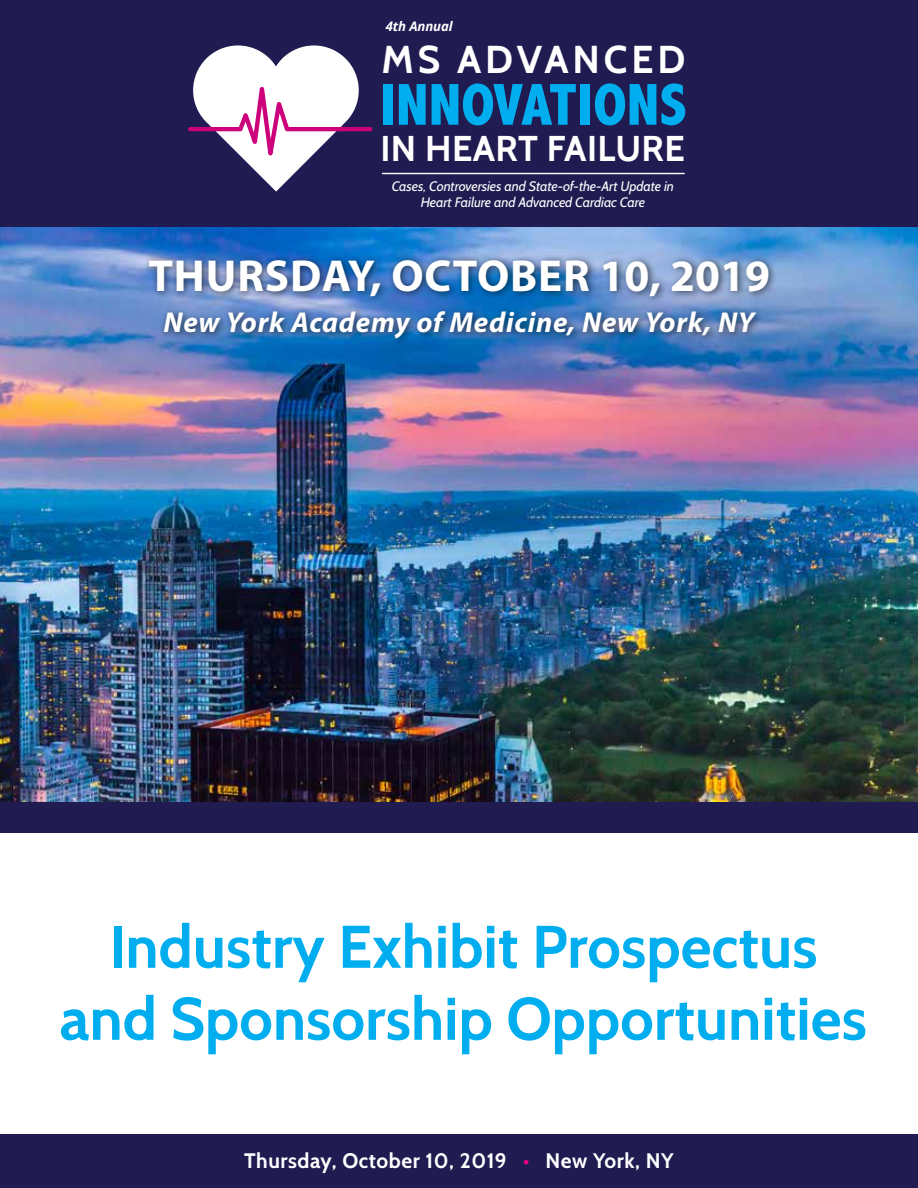
<style>
.page{position:relative;width:918px;height:1188px;background:#fff}
.page>*{position:absolute;margin:0;border:0;box-sizing:border-box;transform-origin:0 0}
.t1{font:700 60px/72px "Cabin";color:#00aeef;text-align:center}
.t2{font:800 condensed 59.7px "Abadi";letter-spacing:.005em;color:#00aeef}
.t3{font:700 45px "Myriad Pro";letter-spacing:.02em;color:#fff}
.t4{font:700 38.85px "Cabin";letter-spacing:.1em;color:#fff}
.t5{font:700 35.85px "Cabin";letter-spacing:.01em;color:#fff}
.t6{font:italic 700 28.8px "Myriad Pro";letter-spacing:.025em;color:#fff}
.t7{font:700 21px "Cabin";letter-spacing:.025em;color:#fff}
.t8{font:italic 13.8px/16.2px "Cabin";letter-spacing:-.005em;color:#fff;text-align:center}
.t9{font:italic 700 13.2px "Open Sans";letter-spacing:-.005em;color:#fff}
.s1{color:#ec008c}
</style>
<div class="page">
<div style="left:0;top:1134px;width:918px;height:54px;background:#201b50"></div>
<img style="left:0;top:227px;width:918px;height:576px">
<div style="left:0;top:803px;width:918px;height:30px;background:#201b50"></div>
<div style="left:0;top:0;width:918px;height:227px;background:#201b50"></div>
<div style="left:143px;top:254px;width:634px;height:93px;background:#000;opacity:.63"></div>
<hr style="left:382px;top:173px;width:303px;height:1px;background:#fff">
<svg style="left:188px;top:45px;width:185px;height:147px"></svg>
<p class="t9" style="left:386px;top:17px;width:69px">4th Annual</p>
<h3 class="t4" style="left:382px;top:36px;width:305px">MS ADVANCED</h3>
<h2 class="t2" style="left:380px;top:70px;width:308px">INNOVATIONS</h2>
<h3 class="t5" style="left:380px;top:127px;width:306px">IN HEART FAILURE</h3>
<p class="t8" style="left:392px;top:178px;width:284px">Cases, Controversies and State-of-the-Art Update in<br>Heart Failure and Advanced Cardiac Care</p>
<h3 class="t3" style="left:148px;top:246px;width:623px">THURSDAY, OCTOBER 10, 2019</h3>
<h3 class="t6" style="left:163px;top:304px;width:593px">New York Academy of Medicine, New York, NY</h3>
<h1 class="t1" style="left:60px;top:911px;width:809px">Industry Exhibit Prospectus and Sponsorship Opportunities</h1>
<h3 class="t7" style="left:244px;top:1148px;width:431px">Thursday, October 10, 2019 <span class="s1">•</span> New York, NY</h3>
</div>
